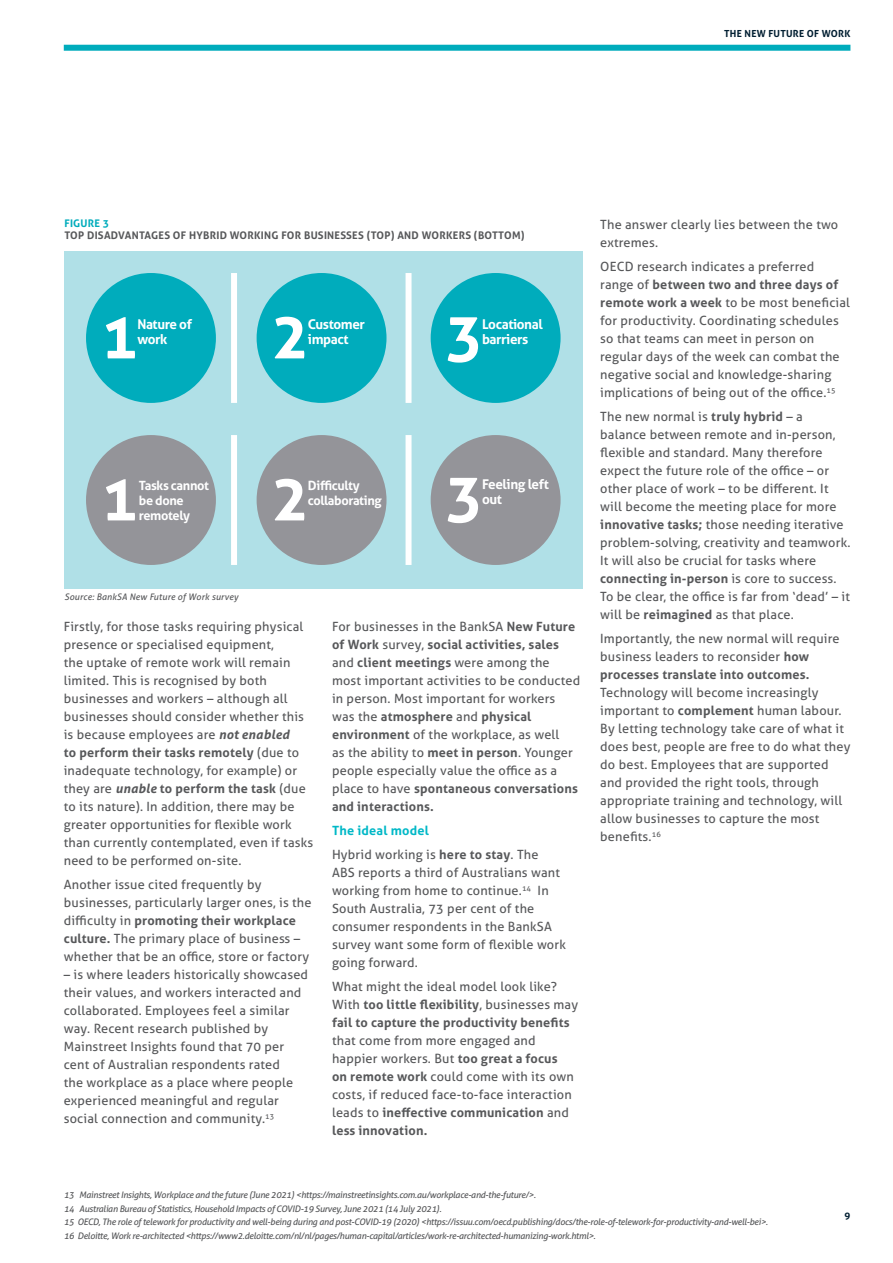
<style>
.page{position:relative;width:893px;height:1263px;background:#fff}
.page>*{position:absolute;margin:0;border:0;box-sizing:border-box;transform-origin:0 0}
.t1{font:700 63px "Aller";color:#fff}
.Intro_copy{font:700 13.5px "Aller";letter-spacing:-.03em;color:#fff}
.Body_text{font:12.75px/18px "Aller";letter-spacing:.015em;color:#57585a}
.Intro_copy-2{font:700 12.75px "Aller";letter-spacing:-.03em;color:#fff}
.Body_text-2{font:700 12.75px "Aller";letter-spacing:.015em;color:#00b8c7}
.Chart_sub-heading{font:700 10.5px "Aller";letter-spacing:.025em;color:#57585a}
.Chart_heading{font:700 10.5px "Aller";letter-spacing:.025em;color:#00acbc}
.t2{font:700 9.75px "Aller";letter-spacing:.025em;color:#001e31}
.Body_copy{font:italic 9px "Aller";letter-spacing:-.03em;color:#57585a}
.Source{font:italic 9px "Aller";letter-spacing:.015em;color:#57585a}
.s1{font-weight:700;font-style:italic}
.s2{font-weight:700}
</style>
<div class="page">
<div style="left:64px;top:45px;width:786px;height:6px;background:#00acbc"></div>
<div style="left:64px;top:251px;width:519px;height:337px;background:#b0e0e7"></div>
<div style="left:86px;top:273px;width:130px;height:130px;background:#00acbc;border-radius:50%"></div>
<div style="left:86px;top:435px;width:130px;height:130px;background:#949499;border-radius:50%"></div>
<div style="left:257px;top:273px;width:129px;height:130px;background:#00acbc;border-radius:50%"></div>
<div style="left:257px;top:435px;width:129px;height:130px;background:#949499;border-radius:50%"></div>
<div style="left:431px;top:273px;width:130px;height:130px;background:#00acbc;border-radius:50%"></div>
<div style="left:431px;top:435px;width:130px;height:130px;background:#949499;border-radius:50%"></div>
<div style="left:406px;top:273px;width:6px;height:130px;background:#fff"></div>
<div style="left:406px;top:435px;width:6px;height:130px;background:#fff"></div>
<div style="left:231px;top:273px;width:6px;height:130px;background:#fff"></div>
<div style="left:231px;top:435px;width:6px;height:130px;background:#fff"></div>
<p class="t2" style="left:724px;top:27px;width:128px">THE NEW FUTURE OF WORK</p>
<p class="Chart_heading" style="left:64px;top:217px;width:46px">FIGURE 3</p>
<p class="Chart_sub-heading" style="left:64px;top:229px;width:462px">TOP DISADVANTAGES OF HYBRID WORKING FOR BUSINESSES (TOP) AND WORKERS (BOTTOM)</p>
<p class="t1" style="left:101px;top:297px;width:39px">1</p>
<p class="Intro_copy" style="left:137px;top:316px;width:56px">Nature of</p>
<p class="Intro_copy" style="left:137px;top:330px;width:31px">work</p>
<p class="t1" style="left:271px;top:297px;width:39px">2</p>
<p class="Intro_copy" style="left:308px;top:316px;width:59px">Customer</p>
<p class="Intro_copy" style="left:308px;top:330px;width:42px">impact</p>
<p class="t1" style="left:445px;top:297px;width:39px">3</p>
<p class="Intro_copy" style="left:482px;top:316px;width:62px">Locational</p>
<p class="Intro_copy" style="left:482px;top:330px;width:48px">barriers</p>
<p class="t1" style="left:101px;top:459px;width:39px">1</p>
<p class="Intro_copy-2" style="left:139px;top:478px;width:72px">Tasks cannot</p>
<p class="Intro_copy-2" style="left:139px;top:493px;width:46px">be done</p>
<p class="Intro_copy-2" style="left:139px;top:507px;width:53px">remotely</p>
<p class="t1" style="left:271px;top:459px;width:39px">2</p>
<p class="Intro_copy-2" style="left:308px;top:478px;width:53px">Difficulty</p>
<p class="Intro_copy-2" style="left:308px;top:493px;width:75px">collaborating</p>
<p class="t1" style="left:445px;top:458px;width:39px">3</p>
<p class="Intro_copy" style="left:482px;top:476px;width:68px">Feeling left</p>
<p class="Intro_copy" style="left:482px;top:491px;width:21px">out</p>
<p class="Source" style="left:64px;top:591px;width:175px">Source: BankSA New Future of Work survey</p>
<p class="Body_text" style="left:64px;top:618px;width:251px">Firstly, for those tasks requiring physical presence or specialised equipment,<br>the uptake of remote work will remain limited. This is recognised by both businesses and workers – although all businesses should consider whether this is because employees are <span class="s1">not enabled<br></span><span class="s2">to perform their tasks remotely</span> (due to inadequate technology, for example) or they are <span class="s1">unable</span> <span class="s2">to perform the task</span> (due to its nature). In addition, there may be greater opportunities for flexible work than currently contemplated, even if tasks need to be performed on-site.</p>
<p class="Body_text" style="left:64px;top:876px;width:249px">Another issue cited frequently by businesses, particularly larger ones, is the difficulty in <span class="s2">promoting their workplace culture.</span> The primary place of business – whether that be an office, store or factory</p>
<p class="Body_text" style="left:64px;top:966px;width:246px">– is where leaders historically showcased their values, and workers interacted and collaborated. Employees feel a similar way. Recent research published by Mainstreet Insights found that 70 per cent of Australian respondents rated<br>the workplace as a place where people experienced meaningful and regular social connection and community.<sup>13</sup></p>
<p class="Body_text" style="left:332px;top:618px;width:250px">For businesses in the BankSA <span class="s2">New Future of Work</span> survey, <span class="s2">social activities, sales </span>and <span class="s2">client meetings</span> were among the most important activities to be conducted in person. Most important for workers was the <span class="s2">atmosphere</span> and <span class="s2">physical environment</span> of the workplace, as well<br>as the ability to <span class="s2">meet in person</span>. Younger people especially value the office as a place to have <span class="s2">spontaneous conversations and interactions.</span></p>
<p class="Body_text-2" style="left:332px;top:823px;width:98px">The ideal model</p>
<p class="Body_text" style="left:332px;top:846px;width:235px">Hybrid working is <span class="s2">here to stay</span>. The<br>ABS reports a third of Australians want working from home to continue.<sup>14</sup> In South Australia, 73 per cent of the consumer respondents in the BankSA survey want some form of flexible work going forward.</p>
<p class="Body_text" style="left:332px;top:978px;width:248px">What might the ideal model look like?<br>With <span class="s2">too little flexibility</span>, businesses may <span class="s2">fail to capture the productivity benefits </span>that come from more engaged and happier workers. But <span class="s2">too great a focus<br>on remote work</span> could come with its own costs, if reduced face-to-face interaction leads to <span class="s2">ineffective communication</span> and <span class="s2">less innovation.</span></p>
<p class="Body_text" style="left:600px;top:215px;width:240px">The answer clearly lies between the two extremes.</p>
<p class="Body_text" style="left:600px;top:257px;width:251px">OECD research indicates a preferred range of <span class="s2">between two and three days of remote work a week</span> to be most beneficial for productivity. Coordinating schedules so that teams can meet in person on regular days of the week can combat the negative social and knowledge-sharing implications of being out of the office.<sup>15</sup></p>
<p class="Body_text" style="left:600px;top:407px;width:252px">The new normal is <span class="s2">truly hybrid</span> – a balance between remote and in-person, flexible and standard. Many therefore expect the future role of the office – or other place of work – to be different. It will become the meeting place for more <span class="s2">innovative tasks;</span> those needing iterative problem-solving, creativity and teamwork.<br>It will also be crucial for tasks where <span class="s2">connecting in-person</span> is core to success.<br>To be clear, the office is far from ‘dead’ – it will be <span class="s2">reimagined</span> as that place.</p>
<p class="Body_text" style="left:600px;top:629px;width:252px">Importantly, the new normal will require business leaders to reconsider <span class="s2">how processes translate into outcomes.<br></span>Technology will become increasingly important to <span class="s2">complement</span> human labour.<br>By letting technology take care of what it does best, people are free to do what they do best. Employees that are supported and provided the right tools, through appropriate training and technology, will allow businesses to capture the most benefits.<sup>16</sup></p>
<p class="Body_copy" style="left:64px;top:1190px;width:473px">13 Mainstreet Insights, Workplace and the future (June 2021) &lt;https://mainstreetinsights.com.au/workplace-and-the-future/&gt;.</p>
<p class="Body_copy" style="left:64px;top:1203px;width:379px">14 Australian Bureau of Statistics, Household Impacts of COVID-19 Survey, June 2021 (14 July 2021).</p>
<p class="Body_copy" style="left:64px;top:1217px;width:706px">15 OECD, The role of telework for productivity and well-being during and post-COVID-19 (2020) &lt;https://issuu.com/oecd.publishing/docs/the-role-of-telework-for-productivity-and-well-bei&gt;.</p>
<p class="Body_copy" style="left:64px;top:1230px;width:533px">16 Deloitte, Work re-architected &lt;https://www2.deloitte.com/nl/nl/pages/human-capital/articles/work-re-architected-humanizing-work.html&gt;.</p>
<p class="t2" style="left:845px;top:1210px;width:7px">9</p>
</div>
